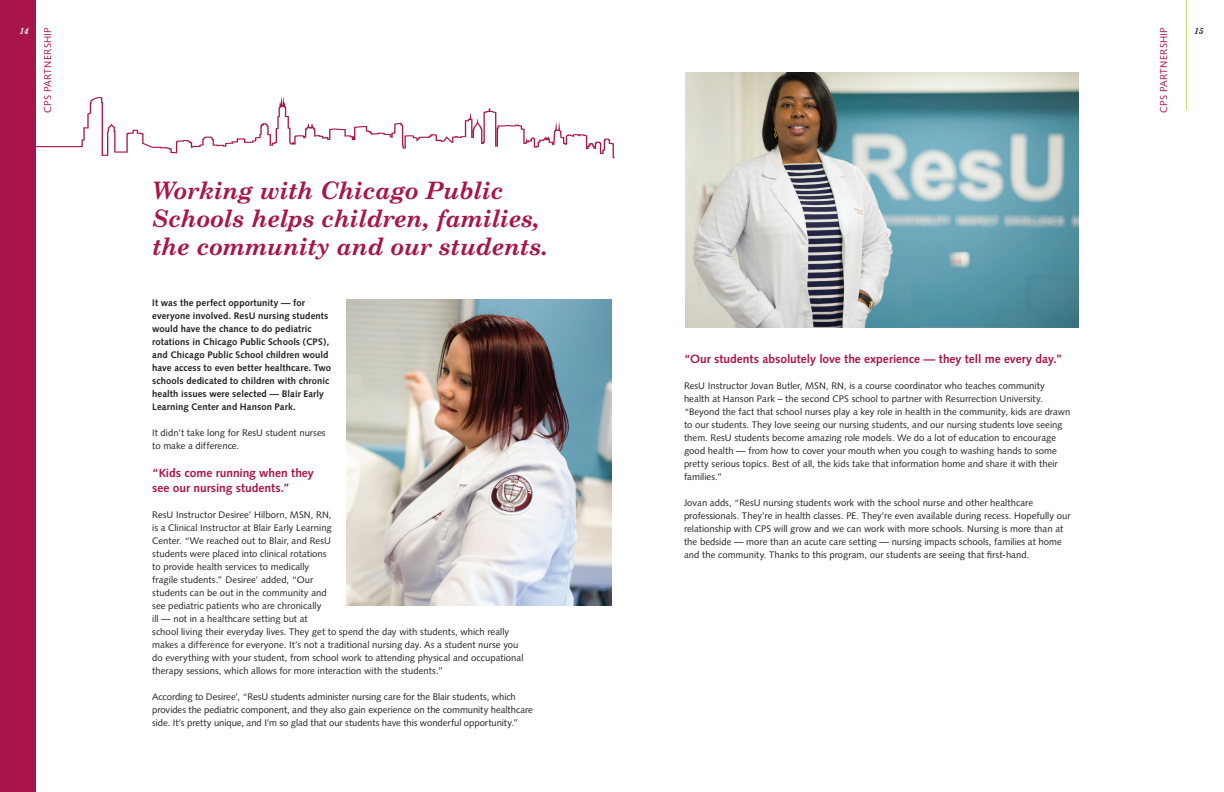
<style>
.page{position:relative;width:1224px;height:792px;background:#fff}
.page>*{position:absolute;margin:0;border:0;box-sizing:border-box;transform-origin:0 0}
.t1{font:italic 700 24px/28px "Century Schoolbook";letter-spacing:-.025em;color:#a8144c}
.t2{font:700 12px/15px "Syntax";letter-spacing:-.005em;color:#a8144c}
.t3{font:10px "Syntax";letter-spacing:.025em;color:#a8144c}
.t4{font:9.5px/13px "Syntax";letter-spacing:.005em;color:#231f20}
.t5{font:700 9.5px/13px "Syntax";letter-spacing:.005em;color:#231f20}
.t6{font:italic 700 9px "Century Schoolbook";color:#fff}
.t7{font:italic 700 9px "Century Schoolbook";color:#231f20}
</style>
<div class="page">
<svg style="left:36px;top:96px;width:579px;height:62px"></svg>
<div style="left:0;top:0;width:36px;height:792px;background:#a8144c"></div>
<hr style="left:1186px;top:0;width:1px;height:110px;background:#d0d96f">
<img style="left:346px;top:299px;width:266px;height:306px">
<img style="left:686px;top:72px;width:392px;height:255px">
<p class="t6" style="left:19px;top:25px;width:11px">14</p>
<p class="t3" style="left:42px;top:113px;width:87px;rotate:-90deg">CPS PARTNERSHIP</p>
<p class="t3" style="left:1158px;top:113px;width:87px;rotate:-90deg">CPS PARTNERSHIP</p>
<p class="t7" style="left:1194px;top:25px;width:11px">15</p>
<h1 class="t1" style="left:152px;top:176px;width:398px">Working with Chicago Public<br>Schools helps children, families, the community and our students.</h1>
<p class="t5" style="left:152px;top:297px;width:180px">It was the perfect opportunity — for everyone involved. ResU nursing students would have the chance to do pediatric rotations in Chicago Public Schools (CPS), and Chicago Public School children would have access to even better healthcare. Two schools dedicated to children with chronic health issues were selected — Blair Early Learning Center and Hanson Park.</p>
<p class="t4" style="left:152px;top:427px;width:175px">It didn’t take long for ResU student nurses to make a difference.</p>
<p class="t2" style="left:152px;top:466px;width:163px">“Kids come running when they see our nursing students.”</p>
<p class="t4" style="left:152px;top:509px;width:373px">ResU Instructor Desiree’ Hilborn, MSN, RN,<br>is a Clinical Instructor at Blair Early Learning<br>Center. “We reached out to Blair, and ResU<br>students were placed into clinical rotations<br>to provide health services to medically<br>fragile students.” Desiree’ added, “Our<br>students can be out in the community and<br>see pediatric patients who are chronically<br>ill — not in a healthcare setting but at<br>school living their everyday lives. They get to spend the day with students, which really makes a difference for everyone. It’s not a traditional nursing day. As a student nurse you do everything with your student, from school work to attending physical and occupational therapy sessions, which allows for more interaction with the students.”</p>
<p class="t4" style="left:152px;top:691px;width:382px">According to Desiree’, “ResU students administer nursing care for the Blair students, which provides the pediatric component, and they also gain experience on the community healthcare side. It’s pretty unique, and I’m so glad that our students have this wonderful opportunity.”</p>
<p class="t2" style="left:684px;top:352px;width:380px">“Our students absolutely love the experience — they tell me every day.”</p>
<p class="t4" style="left:684px;top:380px;width:388px">ResU Instructor Jovan Butler, MSN, RN, is a course coordinator who teaches community health at Hanson Park – the second CPS school to partner with Resurrection University. “Beyond the fact that school nurses play a key role in health in the community, kids are drawn to our students. They love seeing our nursing students, and our nursing students love seeing them. ResU students become amazing role models. We do a lot of education to encourage good health — from how to cover your mouth when you cough to washing hands to some pretty serious topics. Best of all, the kids take that information home and share it with their families.”</p>
<p class="t4" style="left:684px;top:497px;width:388px">Jovan adds, “ResU nursing students work with the school nurse and other healthcare professionals. They’re in health classes. PE. They’re even available during recess. Hopefully our relationship with CPS will grow and we can work with more schools. Nursing is more than at the bedside — more than an acute care setting — nursing impacts schools, families at home and the community. Thanks to this program, our students are seeing that first-hand.</p>
</div>
